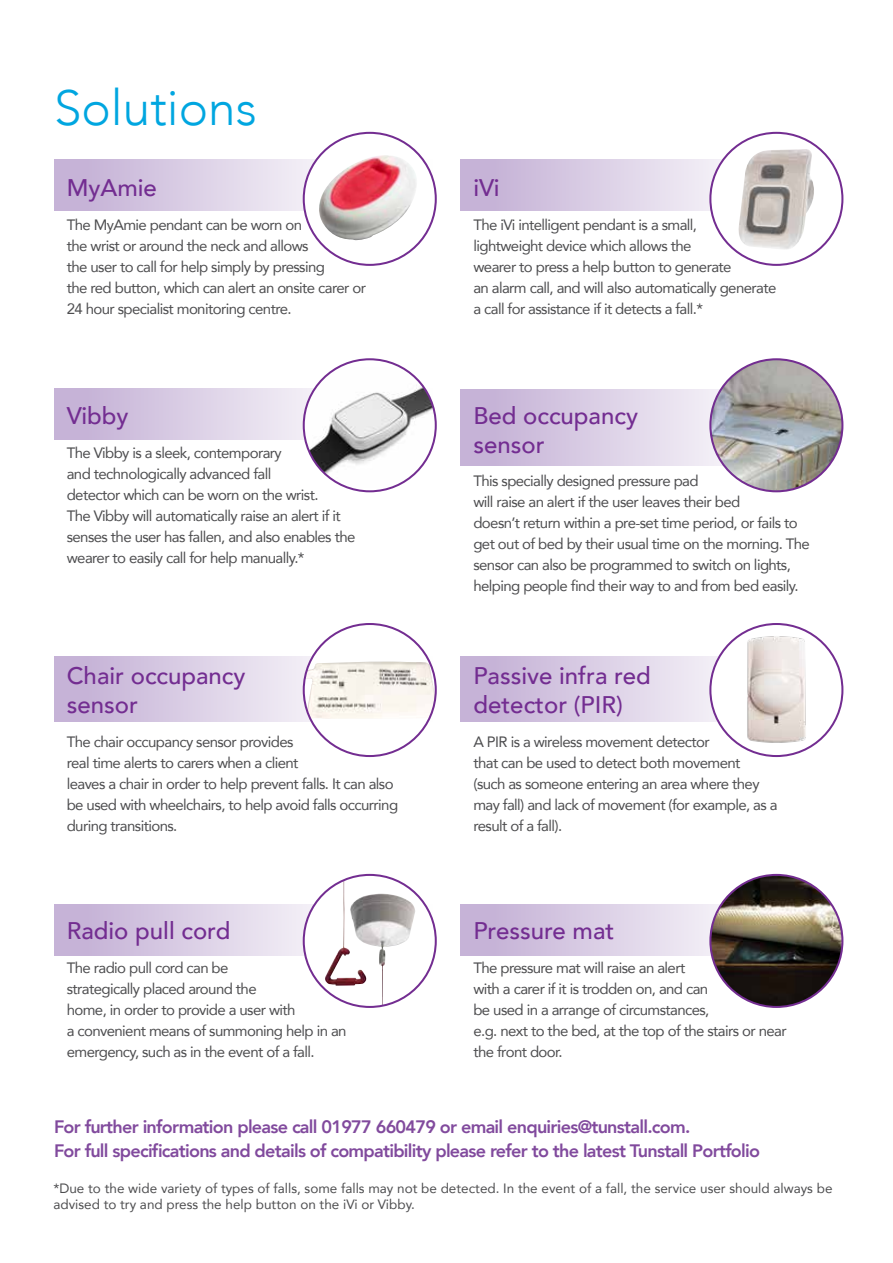
<style>
.page{position:relative;width:893px;height:1263px;background:#fff}
.page>*{position:absolute;margin:0;border:0;box-sizing:border-box;transform-origin:0 0}
.t1{font:300 49.5px "Avenir";color:#00a6e0}
.t2{font:500 24px/28.8px "Avenir";color:#732d91}
.t3{font:800 18px/24px "Avenir";letter-spacing:-.04em;color:#814a9d}
.t4{font:15px/21px "Avenir";letter-spacing:-.04em;color:#4d4d4f}
.t5{font:13.5px/16.5px "Avenir";color:#4d4d4f}
</style>
<div class="page">
<svg style="left:54px;top:160px;width:378px;height:51px"></svg>
<div style="left:304px;top:133px;width:132px;height:132px;background:#fff;border-radius:50%"></div>
<img style="left:317px;top:155px;width:99px;height:85px">
<svg style="left:461px;top:160px;width:378px;height:51px"></svg>
<div style="left:710px;top:133px;width:132px;height:132px;background:#fff;border-radius:50%"></div>
<svg style="left:461px;top:389px;width:378px;height:77px"></svg>
<img style="left:710px;top:359px;width:132px;height:132px;border-radius:66px">
<svg style="left:54px;top:656px;width:377px;height:66px"></svg>
<div style="left:304px;top:624px;width:132px;height:132px;background:#fff;border-radius:50%"></div>
<img style="left:305px;top:662px;width:130px;height:57px">
<svg style="left:54px;top:904px;width:378px;height:51px"></svg>
<div style="left:304px;top:875px;width:132px;height:132px;background:#fff;border-radius:50%"></div>
<img style="left:325px;top:880px;width:90px;height:126px">
<svg style="left:461px;top:904px;width:378px;height:51px"></svg>
<img style="left:710px;top:875px;width:132px;height:132px;border-radius:66px">
<img style="left:738px;top:149px;width:76px;height:100px">
<svg style="left:461px;top:656px;width:378px;height:66px"></svg>
<div style="left:710px;top:624px;width:132px;height:132px;background:#fff;border-radius:50%"></div>
<img style="left:731px;top:635px;width:87px;height:110px">
<svg style="left:54px;top:389px;width:250px;height:51px"></svg>
<svg style="left:304px;top:359px;width:132px;height:132px"></svg>
<img style="left:304px;top:368px;width:132px;height:119px">
<h1 class="t1" style="left:54px;top:78px;width:204px">Solutions</h1>
<h2 class="t2" style="left:67px;top:172px;width:92px">MyAmie</h2>
<p class="t4" style="left:67px;top:214px;width:301px">The MyAmie pendant can be worn on<br>the wrist or around the neck and allows<br>the user to call for help simply by pressing<br>the red button, which can alert an onsite carer or 24 hour specialist monitoring centre.</p>
<h2 class="t2" style="left:67px;top:400px;width:63px">Vibby</h2>
<p class="t4" style="left:67px;top:441px;width:290px">The Vibby is a sleek, contemporary<br>and technologically advanced fall<br>detector which can be worn on the wrist.<br>The Vibby will automatically raise an alert if it senses the user has fallen, and also enables the wearer to easily call for help manually.*</p>
<h2 class="t2" style="left:67px;top:660px;width:180px">Chair occupancy sensor</h2>
<p class="t4" style="left:67px;top:731px;width:333px">The chair occupancy sensor provides<br>real time alerts to carers when a client<br>leaves a chair in order to help prevent falls. It can also be used with wheelchairs, to help avoid falls occurring during transitions.</p>
<h2 class="t2" style="left:67px;top:915px;width:165px">Radio pull cord</h2>
<p class="t4" style="left:67px;top:957px;width:281px">The radio pull cord can be<br>strategically placed around the<br>home, in order to provide a user with<br>a convenient means of summoning help in an emergency, such as in the event of a fall.</p>
<h2 class="t2" style="left:473px;top:172px;width:28px">iVi</h2>
<p class="t4" style="left:473px;top:214px;width:304px">The iVi intelligent pendant is a small,<br>lightweight device which allows the<br>wearer to press a help button to generate<br>an alarm call, and will also automatically generate a call for assistance if it detects a fall.*</p>
<h2 class="t2" style="left:473px;top:400px;width:166px">Bed occupancy sensor</h2>
<p class="t4" style="left:473px;top:470px;width:338px">This specially designed pressure pad<br>will raise an alert if the user leaves their bed<br>doesn’t return within a pre-set time period, or fails to get out of bed by their usual time on the morning. The sensor can also be programmed to switch on lights, helping people find their way to and from bed easily.</p>
<h2 class="t2" style="left:473px;top:660px;width:179px">Passive infra red detector (PIR)</h2>
<p class="t4" style="left:473px;top:731px;width:306px">A PIR is a wireless movement detector<br>that can be used to detect both movement<br>(such as someone entering an area where they may fall) and lack of movement (for example, as a result of a fall).</p>
<h2 class="t2" style="left:473px;top:915px;width:142px">Pressure mat</h2>
<p class="t4" style="left:473px;top:957px;width:315px">The pressure mat will raise an alert<br>with a carer if it is trodden on, and can<br>be used in a arrange of circumstances,<br>e.g. next to the bed, at the top of the stairs or near the front door.</p>
<p class="t3" style="left:54px;top:1115px;width:708px">For further information please call 01977 660479 or email enquiries@tunstall.com.<br>For full specifications and details of compatibility please refer to the latest Tunstall Portfolio</p>
<p class="t5" style="left:53px;top:1179px;width:781px">*Due to the wide variety of types of falls, some falls may not be detected. In the event of a fall, the service user should always be advised to try and press the help button on the iVi or Vibby.</p>
</div>
